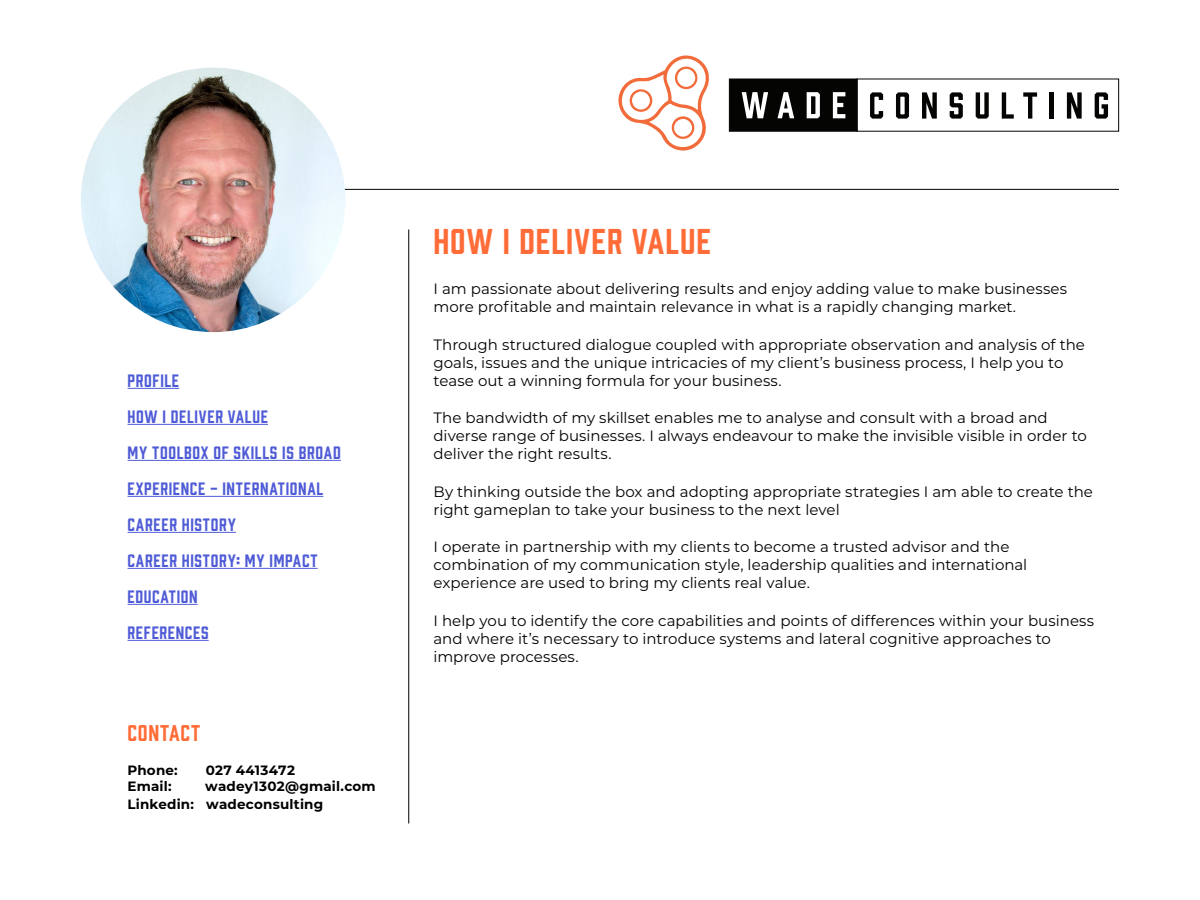
<style>
.page{position:relative;width:1200px;height:900px;background:#fff}
.page>*{position:absolute;margin:0;border:0;box-sizing:border-box;transform-origin:0 0}
.H3__Categories{font:33px "Prohibition";letter-spacing:.035em;color:#ff6c37}
.t1{font:21px "Prohibition";letter-spacing:.035em;color:#ff6c37}
.t2{font:16.5px/36px "Prohibition";letter-spacing:.04em;color:#4f5cd6}
.Body_text{font:15px/18px "Montserrat";color:#000}
.t3{font:700 13.5px/18px "Montserrat";letter-spacing:.015em;color:#000}
</style>
<div class="page">
<hr style="left:326px;top:189px;width:793px;height:1px;background:#000">
<hr style="left:408px;top:230px;width:1px;height:594px;background:#000">
<hr style="left:128px;top:388px;width:51px;height:1px;background:#4f5cd6">
<hr style="left:128px;top:424px;width:140px;height:1px;background:#4f5cd6">
<hr style="left:128px;top:460px;width:213px;height:1px;background:#4f5cd6">
<hr style="left:128px;top:496px;width:195px;height:1px;background:#4f5cd6">
<hr style="left:128px;top:532px;width:108px;height:1px;background:#4f5cd6">
<hr style="left:128px;top:568px;width:190px;height:1px;background:#4f5cd6">
<hr style="left:128px;top:604px;width:70px;height:1px;background:#4f5cd6">
<hr style="left:128px;top:640px;width:81px;height:1px;background:#4f5cd6">
<img style="left:81px;top:68px;width:264px;height:264px;border-radius:131px">
<svg style="left:870px;top:92px;width:13px;height:27px"></svg>
<svg style="left:896px;top:92px;width:13px;height:27px"></svg>
<svg style="left:922px;top:92px;width:15px;height:27px"></svg>
<svg style="left:950px;top:92px;width:13px;height:27px"></svg>
<svg style="left:976px;top:92px;width:13px;height:27px"></svg>
<svg style="left:1002px;top:92px;width:12px;height:27px"></svg>
<svg style="left:1023px;top:92px;width:14px;height:27px"></svg>
<hr style="left:1050px;top:92px;width:4px;height:27px;background:#040503">
<svg style="left:1067px;top:92px;width:15px;height:27px"></svg>
<svg style="left:1095px;top:92px;width:13px;height:27px"></svg>
<div style="left:729px;top:79px;width:128px;height:52px;background:#040503"></div>
<svg style="left:742px;top:92px;width:26px;height:26px"></svg>
<svg style="left:778px;top:92px;width:16px;height:26px"></svg>
<svg style="left:807px;top:92px;width:13px;height:26px"></svg>
<svg style="left:833px;top:92px;width:12px;height:26px"></svg>
<svg style="left:618px;top:55px;width:91px;height:96px"></svg>
<p class="t2" style="left:128px;top:361px;width:215px">PROFILE<br>HOW I DELIVER VALUE<br>MY TOOLBOX OF SKILLS IS BROAD<br>EXPERIENCE - INTERNATIONAL<br>CAREER HISTORY<br>CAREER HISTORY: MY IMPACT<br>EDUCATION<br>REFERENCES</p>
<h2 class="t1" style="left:128px;top:718px;width:74px">CONTACT</h2>
<p class="t3" style="left:128px;top:760px;width:52px">Phone:</p>
<p class="t3" style="left:206px;top:760px;width:91px">027 4413472</p>
<p class="t3" style="left:128px;top:777px;width:46px">Email:</p>
<p class="t3" style="left:128px;top:777px;width:250px;text-indent:78px">wadey1302@gmail.com<br>Linkedin: wadeconsulting</p>
<p class="H3__Categories" style="left:433px;top:219px;width:279px">HOW I DELIVER VALUE</p>
<p class="Body_text" style="left:434px;top:280px;width:635px">I am passionate about delivering results and enjoy adding value to make businesses more profitable and maintain relevance in what is a rapidly changing market.</p>
<p class="Body_text" style="left:434px;top:335px;width:653px">Through structured dialogue coupled with appropriate observation and analysis of the goals, issues and the unique intricacies of my client’s business process, I help you to tease out a winning formula for your business.</p>
<p class="Body_text" style="left:434px;top:409px;width:655px">The bandwidth of my skillset enables me to analyse and consult with a broad and diverse range of businesses. I always endeavour to make the invisible visible in order to deliver the right results.</p>
<p class="Body_text" style="left:434px;top:482px;width:661px">By thinking outside the box and adopting appropriate strategies I am able to create the right gameplan to take your business to the next level</p>
<p class="Body_text" style="left:434px;top:538px;width:595px">I operate in partnership with my clients to become a trusted advisor and the combination of my communication style, leadership qualities and international experience are used to bring my clients real value.</p>
<p class="Body_text" style="left:434px;top:611px;width:662px">I help you to identify the core capabilities and points of differences within your business and where it’s necessary to introduce systems and lateral cognitive approaches to improve processes.</p>
</div>
